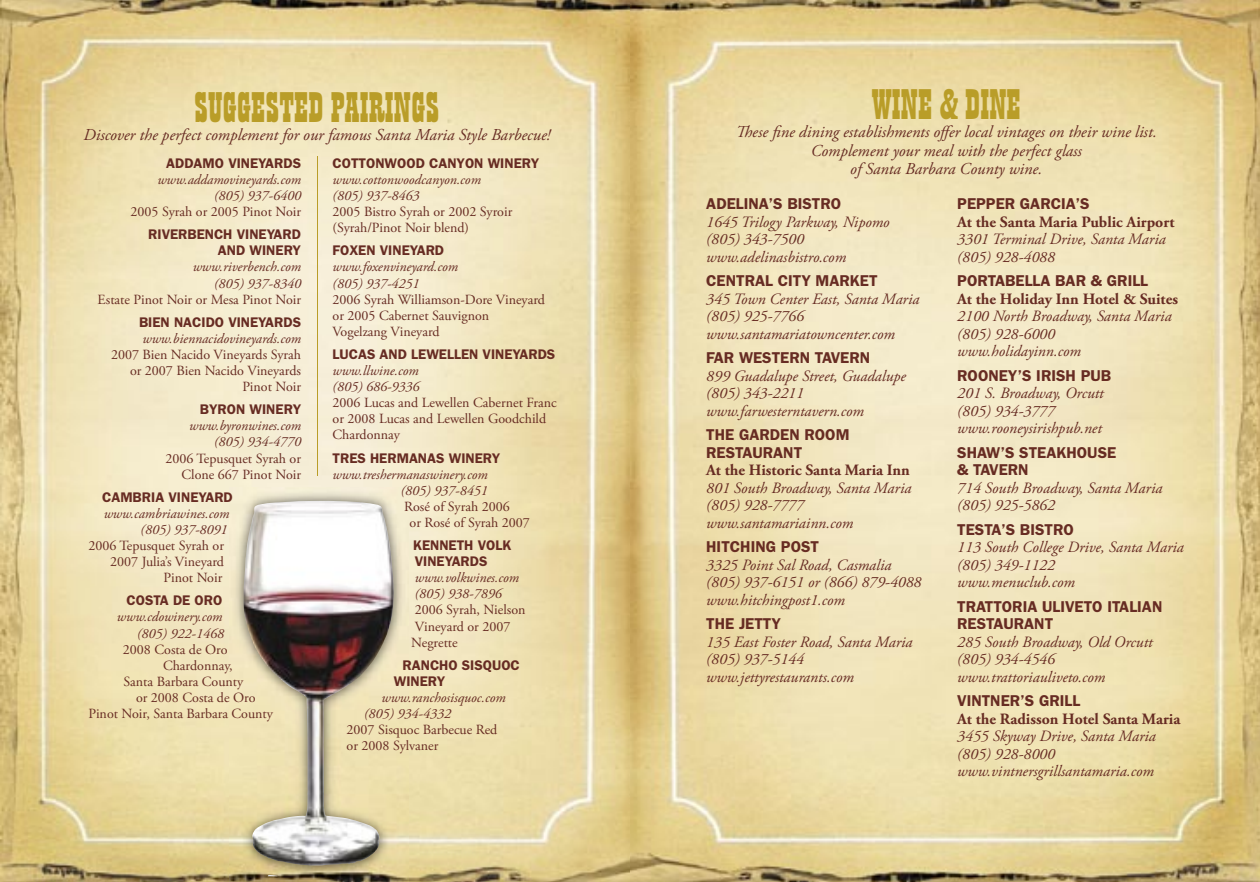
<style>
.page{position:relative;width:1260px;height:882px;background:#fff}
.page>*{position:absolute;margin:0;border:0;box-sizing:border-box;transform-origin:0 0}
.t1{font:42px "Playbill BT";color:#b99d28}
.t2{font:italic 16.62px/18.4px "Adobe Garamond Pro";color:#672c23;text-align:center}
.t3{font:italic 15.75px/17.5px "Adobe Garamond Pro";color:#672c23}
.t4{font:600 15.75px/17.5px "Franklin Gothic";color:#672c23}
.t5{font:700 15.75px "Adobe Garamond Pro";color:#672c23}
.t6{font:14px/16.1px "Adobe Garamond Pro";color:#672c23}
.t7{font:italic 14px/16.1px "Adobe Garamond Pro";color:#672c23;text-align:right}
.t8{font:600 14px/16.1px "Franklin Gothic";color:#672c23}
</style>
<div class="page">
<img style="left:0;top:0;width:1260px;height:882px">
<img style="left:230px;top:487px;width:178px;height:395px">
<img style="left:243px;top:501px;width:151px;height:375px">
<hr style="left:317px;top:156px;width:1px;height:319px;background:#b99d28">
<h1 class="t1" style="left:194px;top:81px;width:247px">SUGGESTED PAIRINGS</h1>
<p class="t2" style="left:83px;top:126px;width:468px">Discover the perfect complement for our famous Santa Maria Style Barbecue!</p>
<p class="t8" style="left:166px;top:155px;width:136px">ADDAMO VINEYARDS</p>
<p class="t7" style="left:157px;top:172px;width:145px">www.addamovineyards.com (805) 937-6400</p>
<p class="t6" style="left:131px;top:204px;width:172px">2005 Syrah or 2005 Pinot Noir</p>
<p class="t8" style="left:148px;top:226px;width:154px;text-align:right">RIVERBENCH VINEYARD<br>AND WINERY</p>
<p class="t7" style="left:193px;top:259px;width:110px">www.riverbench.com (805) 937-8340</p>
<p class="t6" style="left:98px;top:292px;width:205px">Estate Pinot Noir or Mesa Pinot Noir</p>
<p class="t8" style="left:139px;top:313px;width:164px">BIEN NACIDO VINEYARDS</p>
<p class="t7" style="left:143px;top:331px;width:160px">www.biennacidovineyards.com</p>
<p class="t6" style="left:111px;top:347px;width:191px;text-align:right">2007 Bien Nacido Vineyards Syrah or 2007 Bien Nacido Vineyards<br>Pinot Noir</p>
<p class="t8" style="left:200px;top:401px;width:103px">BYRON WINERY</p>
<p class="t7" style="left:189px;top:418px;width:113px">www.byronwines.com (805) 934-4770</p>
<p class="t6" style="left:166px;top:451px;width:137px;text-align:right">2006 Tepusquet Syrah or<br>Clone 667 Pinot Noir</p>
<p class="t8" style="left:102px;top:488px;width:132px">CAMBRIA VINEYARD</p>
<p class="t7" style="left:104px;top:506px;width:127px">www.cambriawines.com (805) 937-8091</p>
<p class="t6" style="left:89px;top:538px;width:137px;text-align:right">2006 Tepusquet Syrah or<br>2007 Julia’s Vineyard<br>Pinot Noir</p>
<p class="t8" style="left:127px;top:592px;width:97px">COSTA DE ORO</p>
<p class="t7" style="left:117px;top:609px;width:109px">www.cdowinery.com (805) 922-1468</p>
<p class="t6" style="left:123px;top:642px;width:106px">2008 Costa de Oro</p>
<p class="t6" style="left:163px;top:658px;width:71px">Chardonnay,</p>
<p class="t6" style="left:124px;top:674px;width:121px">Santa Barbara County</p>
<p class="t6" style="left:136px;top:690px;width:121px">or 2008 Costa de Oro</p>
<p class="t6" style="left:89px;top:706px;width:186px">Pinot Noir, Santa Barbara County</p>
<p class="t8" style="left:333px;top:155px;width:208px">COTTONWOOD CANYON WINERY</p>
<p class="t7" style="left:333px;top:172px;width:150px;text-align:left">www.cottonwoodcanyon.com (805) 937-8463</p>
<p class="t6" style="left:333px;top:204px;width:181px">2005 Bistro Syrah or 2002 Syroir (Syrah/Pinot Noir blend)</p>
<p class="t8" style="left:333px;top:242px;width:113px">FOXEN VINEYARD</p>
<p class="t7" style="left:333px;top:259px;width:127px;text-align:left">www.foxenvineyard.com (805) 937-4251</p>
<p class="t6" style="left:333px;top:292px;width:214px">2006 Syrah Williamson-Dore Vineyard or 2005 Cabernet Sauvignon<br>Vogelzang Vineyard</p>
<p class="t8" style="left:333px;top:346px;width:224px">LUCAS AND LEWELLEN VINEYARDS</p>
<p class="t7" style="left:333px;top:363px;width:88px;text-align:left">www.llwine.com (805) 686-9336</p>
<p class="t6" style="left:333px;top:395px;width:226px">2006 Lucas and Lewellen Cabernet Franc or 2008 Lucas and Lewellen Goodchild<br>Chardonnay</p>
<p class="t8" style="left:333px;top:449px;width:169px">TRES HERMANAS WINERY</p>
<p class="t7" style="left:333px;top:466px;width:157px">www.treshermanaswinery.com (805) 937-8451</p>
<p class="t6" style="left:410px;top:499px;width:122px;text-indent:-5px">Rosé of Syrah 2006<br>or Rosé of Syrah 2007</p>
<p class="t8" style="left:413px;top:537px;width:100px">KENNETH VOLK<br>VINEYARDS</p>
<p class="t7" style="left:415px;top:570px;width:106px;text-align:left">www.volkwines.com (805) 938-7896</p>
<p class="t6" style="left:411px;top:602px;width:116px">2006 Syrah, Nielson<br>Vineyard or 2007<br>Negrette</p>
<p class="t8" style="left:394px;top:656px;width:128px;text-indent:9px">RANCHO SISQUOC<br>WINERY</p>
<p class="t7" style="left:364px;top:690px;width:143px;text-align:left;text-indent:18px">www.ranchosisquoc.com (805) 934-4332</p>
<p class="t6" style="left:347px;top:722px;width:152px">2007 Sisquoc Barbecue Red or 2008 Sylvaner</p>
<h1 class="t1" style="left:872px;top:79px;width:150px">WINE &amp; DINE</h1>
<p class="t2" style="left:736px;top:123px;width:423px">These fine dining establishments offer local vintages on their wine list.<br>Complement your meal with the perfect glass<br>of Santa Barbara County wine.</p>
<p class="t4" style="left:706px;top:195px;width:136px">ADELINA’S BISTRO</p>
<p class="t3" style="left:706px;top:213px;width:185px">1645 Trilogy Parkway, Nipomo (805) 343-7500 www.adelinasbistro.com</p>
<p class="t4" style="left:706px;top:272px;width:173px">CENTRAL CITY MARKET</p>
<p class="t3" style="left:706px;top:290px;width:215px">345 Town Center East, Santa Maria (805) 925-7766 www.santamariatowncenter.com</p>
<p class="t4" style="left:706px;top:349px;width:165px">FAR WESTERN TAVERN</p>
<p class="t3" style="left:706px;top:367px;width:201px">899 Guadalupe Street, Guadalupe (805) 343-2211 www.farwesterntavern.com</p>
<p class="t4" style="left:706px;top:426px;width:145px">THE GARDEN ROOM<br>RESTAURANT</p>
<p class="t5" style="left:706px;top:461px;width:205px">At the Historic Santa Maria Inn</p>
<p class="t3" style="left:706px;top:479px;width:207px">801 South Broadway, Santa Maria (805) 928-7777 www.santamariainn.com</p>
<p class="t4" style="left:706px;top:538px;width:114px">HITCHING POST</p>
<p class="t3" style="left:706px;top:556px;width:217px">3325 Point Sal Road, Casmalia (805) 937-6151 or (866) 879-4088 www.hitchingpost1.com</p>
<p class="t4" style="left:706px;top:615px;width:76px">THE JETTY</p>
<p class="t3" style="left:706px;top:633px;width:208px">135 East Foster Road, Santa Maria (805) 937-5144 www.jettyrestaurants.com</p>
<p class="t4" style="left:957px;top:195px;width:134px">PEPPER GARCIA’S</p>
<p class="t5" style="left:957px;top:213px;width:219px">At the Santa Maria Public Airport</p>
<p class="t3" style="left:957px;top:231px;width:210px">3301 Terminal Drive, Santa Maria (805) 928-4088</p>
<p class="t4" style="left:957px;top:272px;width:192px">PORTABELLA BAR &amp; GRILL</p>
<p class="t5" style="left:957px;top:290px;width:222px">At the Holiday Inn Hotel &amp; Suites</p>
<p class="t3" style="left:957px;top:308px;width:216px">2100 North Broadway, Santa Maria (805) 928-6000 www.holidayinn.com</p>
<p class="t4" style="left:957px;top:366px;width:156px">ROONEY’S IRISH PUB</p>
<p class="t3" style="left:957px;top:385px;width:148px">201 S. Broadway, Orcutt (805) 934-3777 www.rooneysirishpub.net</p>
<p class="t4" style="left:957px;top:443px;width:161px">SHAW’S STEAKHOUSE &amp; TAVERN</p>
<p class="t3" style="left:957px;top:479px;width:207px">714 South Broadway, Santa Maria (805) 925-5862</p>
<p class="t4" style="left:957px;top:520px;width:118px">TESTA’S BISTRO</p>
<p class="t3" style="left:957px;top:539px;width:228px">113 South College Drive, Santa Maria (805) 349-1122<br>www.menuclub.com</p>
<p class="t4" style="left:957px;top:597px;width:207px">TRATTORIA ULIVETO ITALIAN<br>RESTAURANT</p>
<p class="t3" style="left:957px;top:633px;width:197px">285 South Broadway, Old Orcutt (805) 934-4546 www.trattoriauliveto.com</p>
<p class="t4" style="left:957px;top:692px;width:125px">VINTNER’S GRILL</p>
<p class="t5" style="left:957px;top:710px;width:225px">At the Radisson Hotel Santa Maria</p>
<p class="t3" style="left:957px;top:728px;width:200px">3455 Skyway Drive, Santa Maria (805) 928-8000 www.vintnersgrillsantamaria.com</p>
</div>
